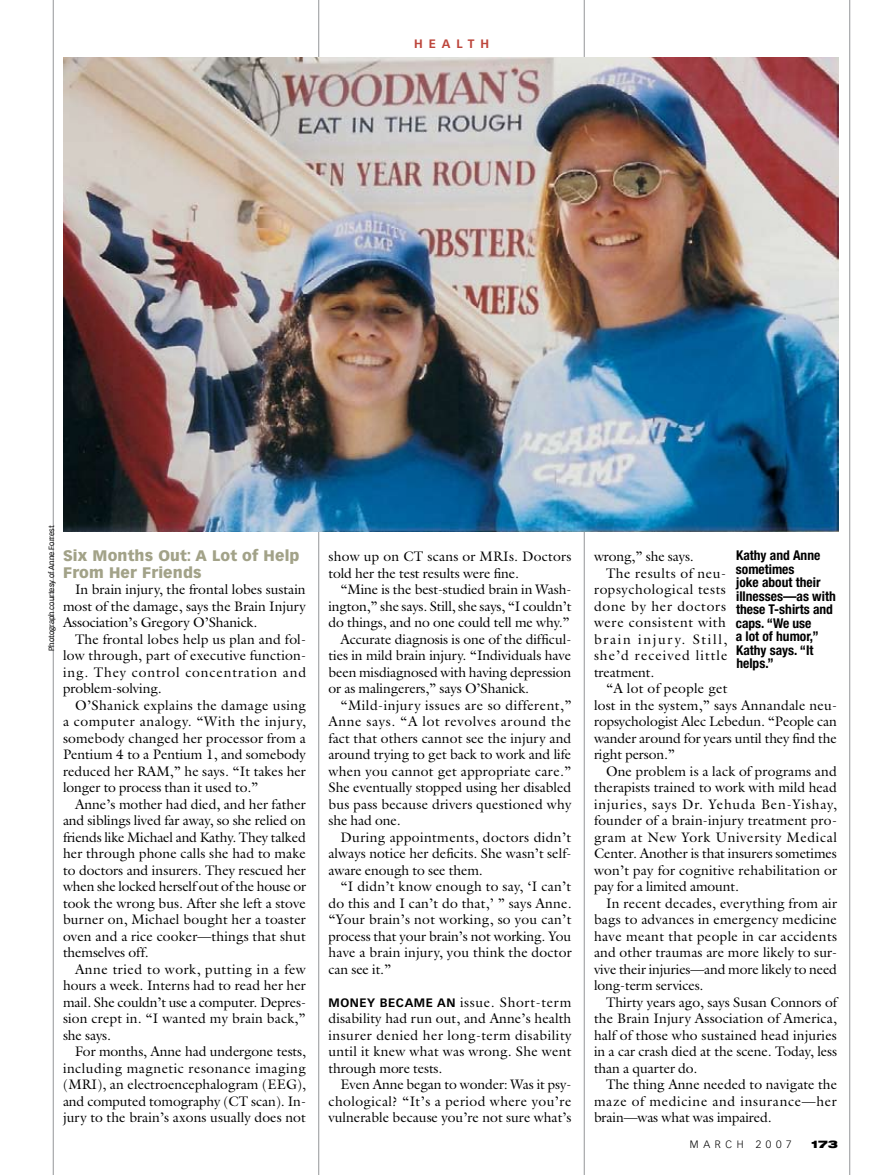
<style>
.page{position:relative;width:891px;height:1175px;background:#fff}
.page>*{position:absolute;margin:0;border:0;box-sizing:border-box;transform-origin:0 0}
.t1{font:900 15px/16.5px "Vectora LT Std";letter-spacing:.01em;color:#a2a288}
.t2{font:13.8px/16.5px "Galliard Std";letter-spacing:.005em;color:#000;text-align:justify}
.t3{font:13.8px "Galliard Std";letter-spacing:.045em;color:#000}
.t4{font:13.8px "Galliard Std";letter-spacing:.025em;color:#000}
.t5{font:13.8px "Galliard Std";letter-spacing:.055em;color:#000}
.t6{font:13.8px "Galliard Std";letter-spacing:.03em;color:#000}
.t7{font:13.8px "Galliard Std";letter-spacing:.05em;color:#000}
.t8{font:13.8px "Galliard Std";letter-spacing:.04em;color:#000}
.t9{font:13.8px "Galliard Std";letter-spacing:.07em;color:#000}
.t10{font:13.8px "Galliard Std";letter-spacing:.12em;color:#000}
.t11{font:13.8px "Galliard Std";letter-spacing:.035em;color:#000}
.t12{font:700 condensed 13.5px/13.5px "Helvetica Neue LT Std";color:#000}
.t13{font:700 12px "Vectora LT Std";color:#bd463c}
.t14{font:300 10.5px "Vectora LT Std";letter-spacing:.445em;color:#000}
.t15{font:900 expanded 10.5px "Helvetica Neue LT Std";color:#000}
.t16{font:7.5px "Vectora LT Std";color:#000}
.s1{font-family:"Vectora LT Std";font-weight:700;font-size:12px}
</style>
<div class="page">
<hr style="left:53px;top:0;width:1px;height:1174px;background:#939598">
<hr style="left:318px;top:0;width:1px;height:1174px;background:#939598">
<hr style="left:584px;top:0;width:1px;height:1174px;background:#939598">
<hr style="left:849px;top:0;width:1px;height:1174px;background:#939598">
<img style="left:63px;top:57px;width:775px;height:474px">
<p class="t13" style="left:414px;top:36px;width:14px">HEALTH</p>
<p class="t16" style="left:47px;top:651px;width:127px;rotate:-90deg">Photograph courtesy of Anne Forrest</p>
<p class="t1" style="left:63px;top:547px;width:238px">Six Months Out: A Lot of Help<br>From Her Friends</p>
<p class="t2" style="left:63px;top:581px;width:245px;text-indent:12px">In brain injury, the frontal lobes sustain most of the damage, says the Brain Injury Association’s Gregory O’Shanick.</p>
<p class="t2" style="left:63px;top:630px;width:245px;text-indent:12px">The frontal lobes help us plan and fol&shy;low through, part of executive function&shy;ing. They control concentration and problem-solving.</p>
<p class="t2" style="left:63px;top:696px;width:245px;text-indent:12px">O’Shanick explains the damage using a computer analogy. “With the injury, somebody changed her processor from a Pentium 4 to a Pentium 1, and somebody reduced her RAM,” he says. “It takes her longer to process than it used to.”</p>
<p class="t2" style="left:63px;top:795px;width:245px;text-indent:12px">Anne’s mother had died, and her father and siblings lived far away, so she relied on friends like Michael and Kathy. They talked her through phone calls she had to make to doctors and insurers. They rescued her when she locked herself out of the house or took the wrong bus. After she left a stove burner on, Michael bought her a toaster oven and a rice cooker—things that shut themselves off.</p>
<p class="t2" style="left:63px;top:960px;width:245px;text-indent:12px">Anne tried to work, putting in a few hours a week. Interns had to read her her mail. She couldn’t use a computer. Depres&shy;sion crept in. “I wanted my brain back,” she says.</p>
<p class="t2" style="left:63px;top:1043px;width:245px;text-indent:12px">For months, Anne had undergone tests, including magnetic resonance imaging (MRI), an electroencephalogram (EEG), and computed tomography (CT scan). In&shy;jury to the brain’s axons usually does not</p>
<p class="t2" style="left:328px;top:548px;width:245px">show up on CT scans or MRIs. Doctors told her the test results were fine.</p>
<p class="t2" style="left:340px;top:581px;width:233px">“Mine is the best-studied brain in Wash-</p>
<p class="t2" style="left:328px;top:597px;width:245px">ington,” she says. Still, she says, “I couldn’t</p>
<p class="t2" style="left:328px;top:614px;width:243px">do things, and no one could tell me why.”</p>
<p class="t2" style="left:340px;top:630px;width:233px">Accurate diagnosis is one of the difficul-</p>
<p class="t2" style="left:328px;top:647px;width:244px">ties in mild brain injury. “Individuals have</p>
<p class="t2" style="left:328px;top:663px;width:244px">been misdiagnosed with having depression</p>
<p class="t2" style="left:328px;top:680px;width:202px">or as malingerers,” says O’Shanick.</p>
<p class="t6" style="left:340px;top:696px;width:233px">“Mild-injury issues are so different,”</p>
<p class="t3" style="left:328px;top:713px;width:244px">Anne says. “A lot revolves around the</p>
<p class="t2" style="left:328px;top:729px;width:244px">fact that others cannot see the injury and</p>
<p class="t2" style="left:328px;top:746px;width:244px">around trying to get back to work and life</p>
<p class="t2" style="left:328px;top:762px;width:244px">when you cannot get appropriate care.”</p>
<p class="t2" style="left:328px;top:779px;width:244px">She eventually stopped using her disabled</p>
<p class="t2" style="left:328px;top:795px;width:244px">bus pass because drivers questioned why</p>
<p class="t2" style="left:328px;top:812px;width:74px">she had one.</p>
<p class="t4" style="left:340px;top:828px;width:232px">During appointments, doctors didn’t</p>
<p class="t2" style="left:328px;top:845px;width:245px">always notice her deficits. She wasn’t self-</p>
<p class="t2" style="left:328px;top:861px;width:156px">aware enough to see them.</p>
<p class="t2" style="left:340px;top:878px;width:232px">“I didn’t know enough to say, ‘I can’t</p>
<p class="t2" style="left:328px;top:894px;width:245px">do this and I can’t do that,’ ” says Anne.</p>
<p class="t2" style="left:328px;top:911px;width:244px">“Your brain’s not working, so you can’t</p>
<p class="t2" style="left:328px;top:927px;width:244px">process that your brain’s not working. You</p>
<p class="t2" style="left:328px;top:944px;width:245px">have a brain injury, you think the doctor</p>
<p class="t2" style="left:328px;top:960px;width:64px">can see it.”</p>
<p class="t2" style="left:328px;top:993px;width:245px"><span class="s1">MONEY BECAME AN</span> issue. Short-term disability had run out, and Anne’s health insurer denied her long-term disability until it knew what was wrong. She went through more tests.</p>
<p class="t2" style="left:328px;top:1076px;width:245px;text-align:left;text-indent:12px">Even Anne began to wonder: Was it psy&shy;cho-logical? “It’s a period where you’re vulnerable because you’re not sure what’s</p>
<p class="t12" style="left:736px;top:548px;width:101px">Kathy and Anne sometimes<br>joke about their illnesses—as with these T-shirts and caps. “We use<br>a lot of humor,”<br>Kathy says. “It helps.”</p>
<p class="t2" style="left:594px;top:548px;width:101px">wrong,” she says.</p>
<p class="t11" style="left:606px;top:564px;width:122px">The results of neu-</p>
<p class="t8" style="left:594px;top:581px;width:133px">ropsychological tests</p>
<p class="t5" style="left:594px;top:597px;width:134px">done by her doctors</p>
<p class="t3" style="left:594px;top:614px;width:134px">were consistent with</p>
<p class="t10" style="left:594px;top:630px;width:135px">brain injury. Still,</p>
<p class="t9" style="left:594px;top:647px;width:135px">she’d received little</p>
<p class="t2" style="left:594px;top:663px;width:62px">treatment.</p>
<p class="t2" style="left:606px;top:680px;width:123px">“A lot of people get</p>
<p class="t2" style="left:594px;top:696px;width:245px">lost in the system,” says Annandale neu-</p>
<p class="t2" style="left:594px;top:713px;width:244px">ropsychologist Alec Lebedun. “People can</p>
<p class="t2" style="left:594px;top:729px;width:244px">wander around for years until they find the</p>
<p class="t2" style="left:594px;top:746px;width:83px">right person.”</p>
<p class="t2" style="left:606px;top:762px;width:232px">One problem is a lack of programs and</p>
<p class="t2" style="left:594px;top:779px;width:244px">therapists trained to work with mild head</p>
<p class="t5" style="left:594px;top:795px;width:245px">injuries, says Dr. Yehuda Ben-Yishay,</p>
<p class="t2" style="left:594px;top:812px;width:245px">founder of a brain-injury treatment pro-</p>
<p class="t3" style="left:594px;top:828px;width:245px">gram at New York University Medical</p>
<p class="t2" style="left:594px;top:845px;width:244px">Center. Another is that insurers sometimes</p>
<p class="t2" style="left:594px;top:861px;width:245px">won’t pay for cognitive rehabilitation or</p>
<p class="t2" style="left:594px;top:878px;width:147px">pay for a limited amount.</p>
<p class="t2" style="left:606px;top:894px;width:233px">In recent decades, everything from air</p>
<p class="t2" style="left:594px;top:911px;width:244px">bags to advances in emergency medicine</p>
<p class="t4" style="left:594px;top:927px;width:245px">have meant that people in car accidents</p>
<p class="t2" style="left:594px;top:944px;width:245px">and other traumas are more likely to sur-</p>
<p class="t2" style="left:594px;top:960px;width:245px">vive their injuries—and more likely to need</p>
<p class="t2" style="left:594px;top:977px;width:111px">long-term services.</p>
<p class="t2" style="left:606px;top:993px;width:233px">Thirty years ago, says Susan Connors of</p>
<p class="t2" style="left:594px;top:1010px;width:244px">the Brain Injury Association of America,</p>
<p class="t2" style="left:594px;top:1026px;width:244px">half of those who sustained head injuries</p>
<p class="t2" style="left:594px;top:1043px;width:245px">in a car crash died at the scene. Today, less</p>
<p class="t2" style="left:594px;top:1059px;width:105px">than a quarter do.</p>
<p class="t2" style="left:606px;top:1076px;width:233px">The thing Anne needed to navigate the</p>
<p class="t7" style="left:594px;top:1092px;width:244px">maze of medicine and insurance—her</p>
<p class="t2" style="left:594px;top:1109px;width:179px">brain—was what was impaired.</p>
<p class="t14" style="left:690px;top:1138px;width:103px">MARCH 2007</p>
<p class="t15" style="left:811px;top:1137px;width:28px">173</p>
</div>
